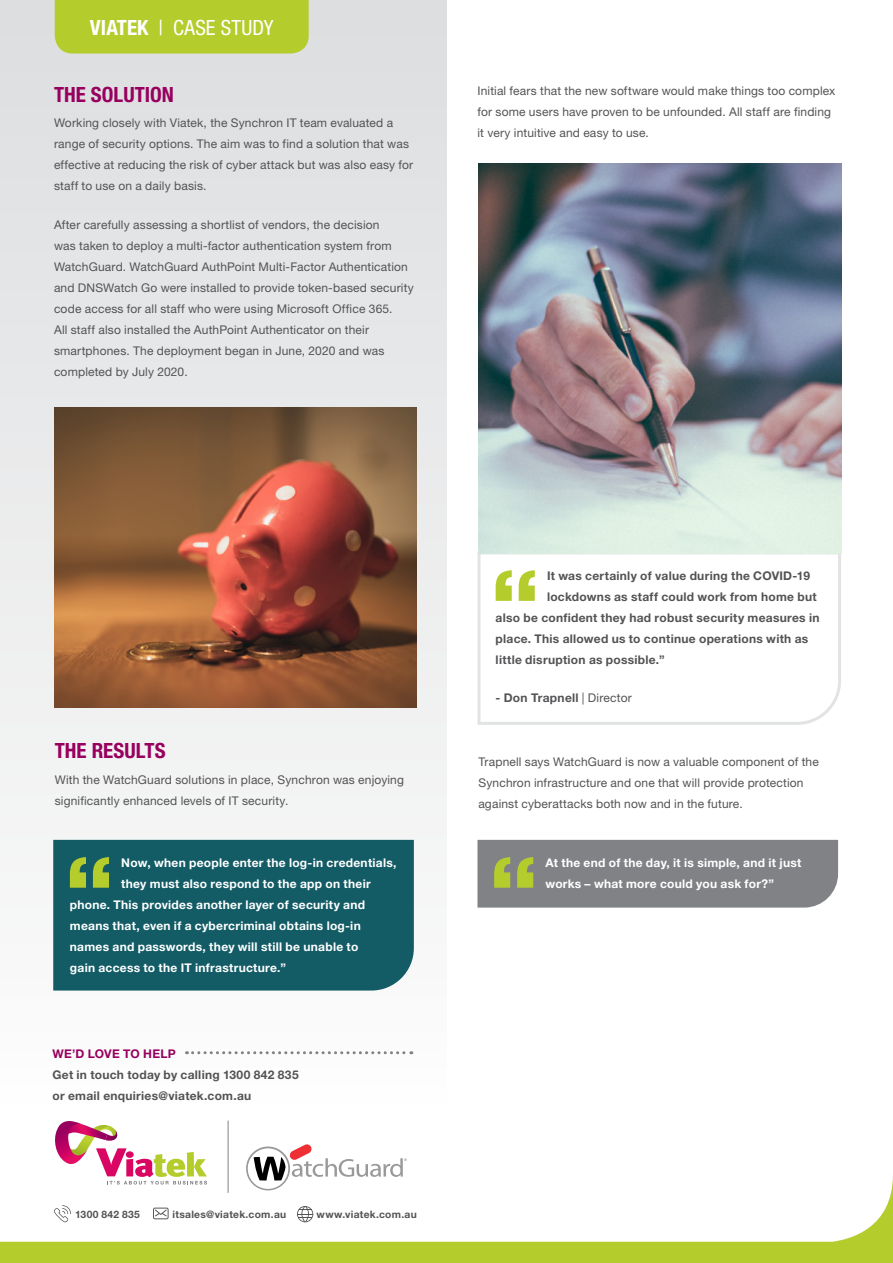
<style>
.page{position:relative;width:893px;height:1263px;background:#fff}
.page>*{position:absolute;margin:0;border:0;box-sizing:border-box;transform-origin:0 0}
.t1{font:700 condensed 21px "Helvetica Neue";color:#97005e}
.t2{font:condensed 21px "Helvetica Neue";letter-spacing:.01em;color:#fff}
.t3{font:12px/21px "Helvetica Neue";letter-spacing:.015em;color:#535355}
.t4{font:700 12px/21px "Helvetica Neue";letter-spacing:.025em;color:#fff}
.t5{font:700 12px/21px "Helvetica Neue";letter-spacing:.02em;color:#535355}
.t6{font:700 12px "Helvetica Neue";letter-spacing:.015em;color:#97005e}
.t7{font:700 10.2px "Helvetica Neue";letter-spacing:.025em;color:#535355}
.s1{font-weight:700}
.s2{font-weight:400}
</style>
<div class="page">
<div style="left:0;top:0;width:446px;height:1117px;background:linear-gradient(to right,#e6e7e8,#e5e5e7)"></div>
<div style="left:55px;top:0;width:254px;height:54px;background:#b5cc2d"></div>
<svg style="left:0;top:768px;width:893px;height:495px"></svg>
<svg style="left:477px;top:550px;width:365px;height:175px"></svg>
<svg style="left:496px;top:570px;width:39px;height:31px"></svg>
<div style="left:477px;top:840px;width:361px;height:67px;background:#808285"></div>
<div style="left:53px;top:840px;width:361px;height:150px;background:#135c66"></div>
<svg style="left:70px;top:857px;width:39px;height:31px"></svg>
<svg style="left:193px;top:1051px;width:219px;height:3px"></svg>
<svg style="left:53px;top:1121px;width:154px;height:63px"></svg>
<svg style="left:246px;top:1144px;width:161px;height:46px"></svg>
<hr style="left:228px;top:1120px;width:1px;height:73px;background:#808285">
<svg style="left:54px;top:1205px;width:17px;height:17px"></svg>
<svg style="left:153px;top:1207px;width:16px;height:12px"></svg>
<svg style="left:297px;top:1206px;width:16px;height:16px"></svg>
<img style="left:478px;top:164px;width:363px;height:390px">
<img style="left:54px;top:407px;width:363px;height:301px">
<h1 class="t2" style="left:90px;top:16px;width:185px"><span class="s1">VIATEK</span> | CASE STUDY</h1>
<h1 class="t1" style="left:54px;top:82px;width:121px">THE SOLUTION</h1>
<p class="t3" style="left:54px;top:113px;width:361px">Working closely with Viatek, the Synchron IT team evaluated a range of security options. The aim was to find a solution that was effective at reducing the risk of cyber attack but was also easy for staff to use on a daily basis.</p>
<p class="t3" style="left:54px;top:214px;width:361px">After carefully assessing a shortlist of vendors, the decision<br>was taken to deploy a multi-factor authentication system from WatchGuard. WatchGuard AuthPoint Multi-Factor Authentication and DNSWatch Go were installed to provide token-based security code access for all staff who were using Microsoft Office 365.<br>All staff also installed the AuthPoint Authenticator on their smartphones. The deployment began in June, 2020 and was completed by July 2020.</p>
<p class="t3" style="left:477px;top:80px;width:359px">Initial fears that the new software would make things too complex for some users have proven to be unfounded. All staff are finding it very intuitive and easy to use.</p>
<h1 class="t1" style="left:55px;top:738px;width:112px">THE RESULTS</h1>
<p class="t3" style="left:55px;top:769px;width:351px">With the WatchGuard solutions in place, Synchron was enjoying significantly enhanced levels of IT security.</p>
<p class="t4" style="left:121px;top:852px;width:277px">Now, when people enter the log-in credentials,</p>
<p class="t4" style="left:121px;top:873px;width:251px">they must also respond to the app on their</p>
<p class="t4" style="left:70px;top:894px;width:297px">phone. This provides another layer of security and</p>
<p class="t4" style="left:70px;top:915px;width:292px">means that, even if a cybercriminal obtains log-in</p>
<p class="t4" style="left:70px;top:936px;width:290px">names and passwords, they will still be unable to</p>
<p class="t4" style="left:70px;top:957px;width:218px">gain access to the IT infrastructure.”</p>
<p class="t6" style="left:53px;top:1046px;width:125px">WE’D LOVE TO HELP</p>
<p class="t5" style="left:53px;top:1064px;width:248px">Get in touch today by calling 1300 842 835 or email enquiries@viatek.com.au</p>
<p class="t7" style="left:75px;top:1208px;width:66px">1300 842 835</p>
<p class="t7" style="left:172px;top:1208px;width:115px">itsales@viatek.com.au</p>
<p class="t7" style="left:317px;top:1208px;width:102px">www.viatek.com.au</p>
<p class="t5" style="left:547px;top:565px;width:264px">It was certainly of value during the COVID-19</p>
<p class="t5" style="left:547px;top:586px;width:271px">lockdowns as staff could work from home but</p>
<p class="t5" style="left:496px;top:607px;width:325px">also be confident they had robust security measures in</p>
<p class="t5" style="left:496px;top:628px;width:314px">place. This allowed us to continue operations with as</p>
<p class="t5" style="left:496px;top:649px;width:170px">little disruption as possible.”</p>
<p class="t5" style="left:496px;top:687px;width:138px">- Don Trapnell <span class="s2">| Director</span></p>
<p class="t3" style="left:478px;top:751px;width:342px">Trapnell says WatchGuard is now a valuable component of the<br>Synchron infrastructure and one that will provide protection against cyberattacks both now and in the future.</p>
<p class="t4" style="left:545px;top:852px;width:257px">At the end of the day, it is simple, and it just works – what more could you ask for?”</p>
</div>
